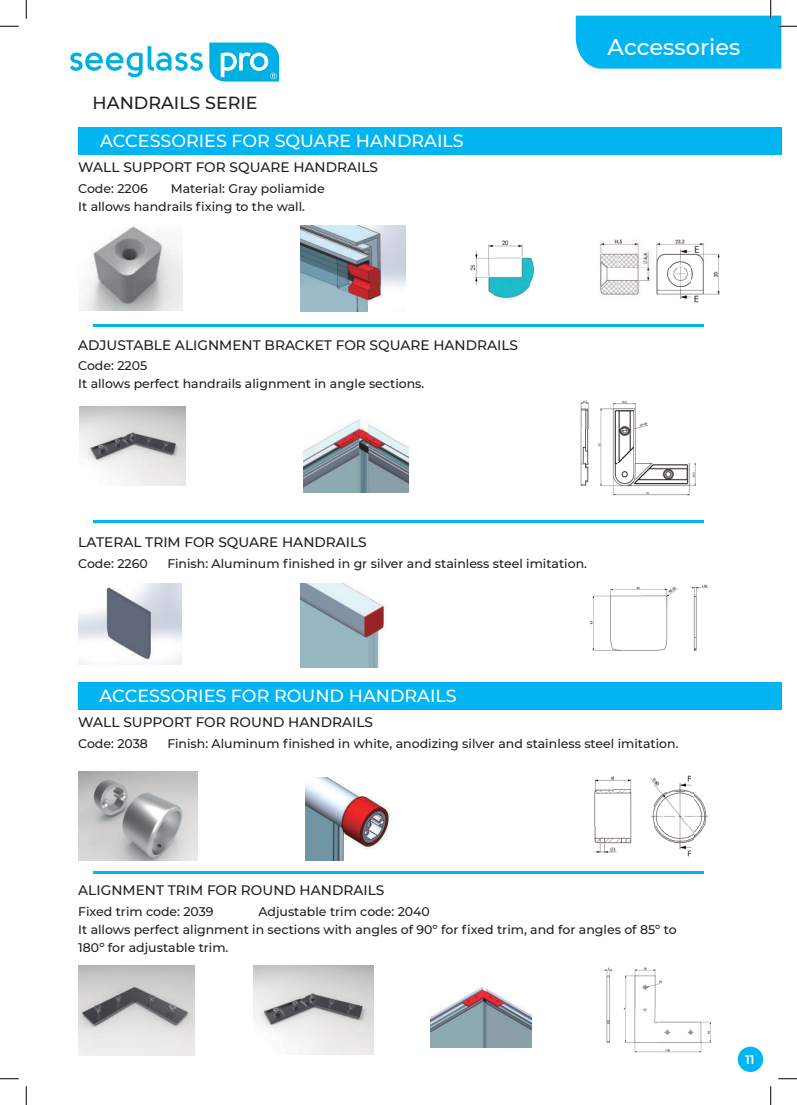
<style>
.page{position:relative;width:797px;height:1105px;background:#fff}
.page>*{position:absolute;margin:0;border:0;box-sizing:border-box;transform-origin:0 0}
.t1{font:500 22.5px "Montserrat";color:#fff}
.t2{font:500 17.5px "Montserrat";color:#fff}
.t3{font:500 17.5px "Montserrat";color:#231f20}
.t4{font:500 13.75px "Montserrat";color:#231f20}
.t5{font:500 12.5px/17.8px "Montserrat";color:#231f20}
.t6{font:600 12.5px "Montserrat";color:#fff}
</style>
<div class="page">
<svg style="left:70px;top:46px;width:133px;height:31px"></svg>
<svg style="left:209px;top:43px;width:70px;height:39px"></svg>
<div style="left:78px;top:128px;width:703px;height:27px;background:#00b5f0"></div>
<img style="left:80px;top:226px;width:102px;height:84px">
<img style="left:599px;top:239px;width:121px;height:64px">
<img style="left:470px;top:240px;width:64px;height:61px">
<img style="left:300px;top:226px;width:105px;height:85px">
<hr style="left:93px;top:324px;width:611px;height:3px;background:#00b5f0">
<img style="left:580px;top:400px;width:116px;height:96px">
<img style="left:80px;top:407px;width:106px;height:79px">
<img style="left:304px;top:419px;width:104px;height:74px">
<hr style="left:93px;top:520px;width:611px;height:2px;background:#00b5f0">
<img style="left:78px;top:583px;width:104px;height:81px">
<img style="left:590px;top:584px;width:118px;height:67px">
<img style="left:301px;top:583px;width:86px;height:84px">
<div style="left:78px;top:682px;width:703px;height:27px;background:#00b5f0"></div>
<img style="left:79px;top:771px;width:119px;height:90px">
<img style="left:594px;top:775px;width:115px;height:82px">
<img style="left:306px;top:777px;width:86px;height:84px">
<hr style="left:93px;top:871px;width:611px;height:3px;background:#00b5f0">
<img style="left:603px;top:967px;width:108px;height:86px">
<img style="left:78px;top:966px;width:117px;height:90px">
<img style="left:254px;top:966px;width:119px;height:88px">
<img style="left:430px;top:987px;width:101px;height:60px">
<div style="left:737px;top:1047px;width:26px;height:25px;background:#00b5f0;border-radius:50%"></div>
<svg style="left:0;top:25px;width:19px;height:2px"></svg>
<svg style="left:0;top:1078px;width:19px;height:1px"></svg>
<svg style="left:778px;top:1078px;width:19px;height:1px"></svg>
<svg style="left:25px;top:0;width:2px;height:19px"></svg>
<svg style="left:25px;top:1086px;width:2px;height:19px"></svg>
<svg style="left:575px;top:0;width:222px;height:69px"></svg>
<svg style="left:770px;top:1086px;width:1px;height:19px"></svg>
<h2 class="t3" style="left:93px;top:91px;width:166px">HANDRAILS SERIE</h2>
<h2 class="t2" style="left:100px;top:129px;width:365px">ACCESSORIES FOR SQUARE HANDRAILS</h2>
<p class="t4" style="left:78px;top:158px;width:301px">WALL SUPPORT FOR SQUARE HANDRAILS</p>
<p class="t5" style="left:78px;top:179px;width:71px">Code: 2206</p>
<p class="t5" style="left:78px;top:179px;width:248px;text-indent:92px">Material: Gray poliamide<br>It allows handrails fixing to the wall.</p>
<p class="t4" style="left:78px;top:335px;width:441px">ADJUSTABLE ALIGNMENT BRACKET FOR SQUARE HANDRAILS</p>
<p class="t5" style="left:78px;top:356px;width:347px">Code: 2205<br>It allows perfect handrails alignment in angle sections.</p>
<h1 class="t1" style="left:607px;top:31px;width:134px">Accessories</h1>
<p class="t4" style="left:78px;top:533px;width:290px">LATERAL TRIM FOR SQUARE HANDRAILS</p>
<p class="t5" style="left:78px;top:554px;width:71px">Code: 2260</p>
<p class="t5" style="left:167px;top:554px;width:421px">Finish: Aluminum finished in gr silver and stainless steel imitation.</p>
<h2 class="t2" style="left:100px;top:683px;width:358px">ACCESSORIES FOR ROUND HANDRAILS</h2>
<p class="t4" style="left:78px;top:712px;width:296px">WALL SUPPORT FOR ROUND HANDRAILS</p>
<p class="t5" style="left:78px;top:734px;width:71px">Code: 2038</p>
<p class="t5" style="left:167px;top:734px;width:512px">Finish: Aluminum finished in white, anodizing silver and stainless steel imitation.</p>
<p class="t4" style="left:78px;top:881px;width:307px">ALIGNMENT TRIM FOR ROUND HANDRAILS</p>
<p class="t5" style="left:78px;top:902px;width:137px">Fixed trim code: 2039</p>
<p class="t5" style="left:78px;top:902px;width:600px;line-height:18.2px;text-indent:180px">Adjustable trim code: 2040<br>It allows perfect alignment in sections with angles of 90º for fixed trim, and for angles of 85º to<br>180º for adjustable trim.</p>
<p class="t6" style="left:745px;top:1051px;width:11px">11</p>
</div>
